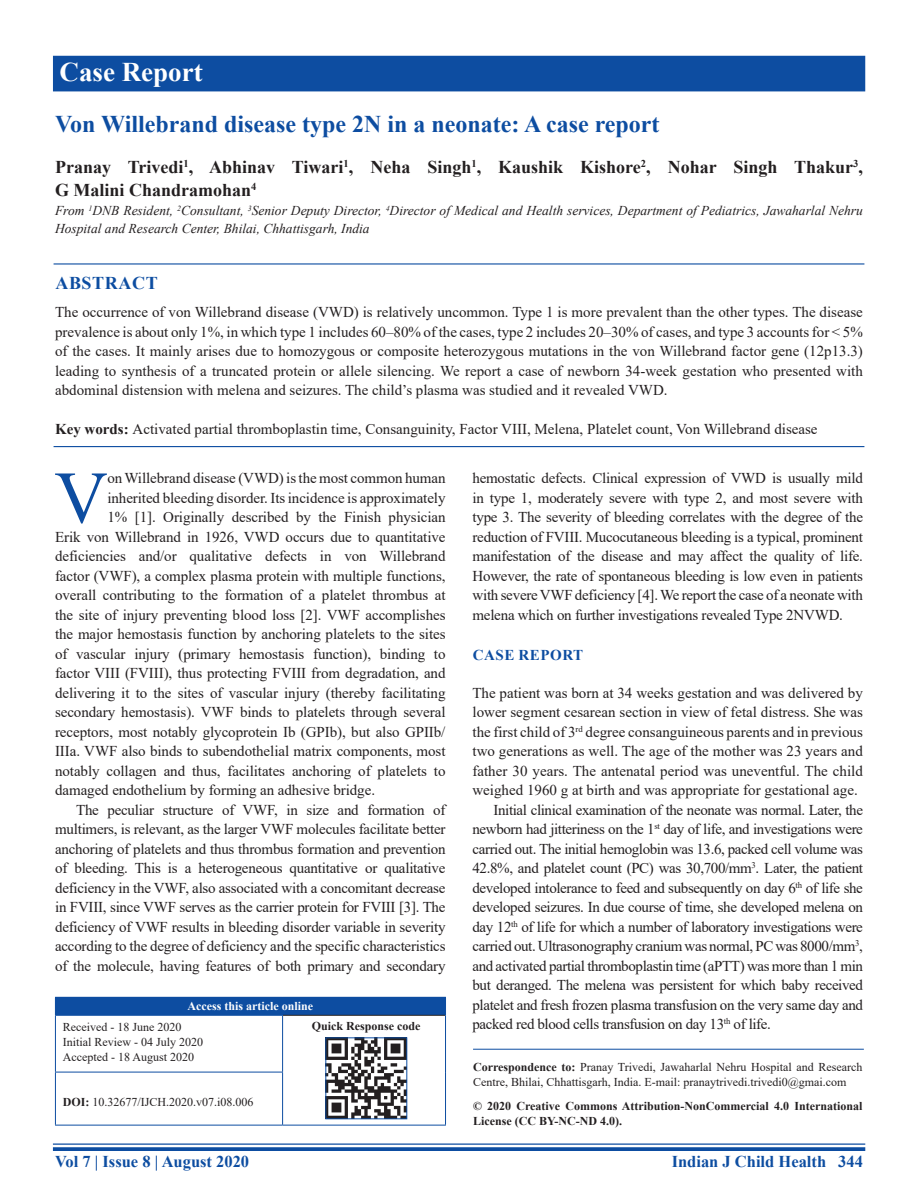
<style>
.page{position:relative;width:918px;height:1188px;background:#fff}
.page>*{position:absolute;margin:0;border:0;box-sizing:border-box;transform-origin:0 0}
.DROP_CAP_TX{font:73.95px "Times New Roman";color:#0d4da1}
.AH{font:700 27px "Times New Roman";color:#fff}
.AT{font:700 24px "Times New Roman";color:#0d4da1}
.AU{font:700 18px/22.5px "Times New Roman";color:#231f20}
.ABSH{font:700 18px "Times New Roman";letter-spacing:.035em;color:#0d4da1}
.RF{font:700 16.5px "Times New Roman";color:#0d4da1}
.TX{font:15px/19.5px "Times New Roman";letter-spacing:-.015em;color:#231f20;text-align:justify}
.DROP_CAP_TX-2{font:15px "Times New Roman";letter-spacing:-.005em;color:#231f20}
.ABS{font:15px/19.5px "Times New Roman";color:#231f20;text-align:justify}
.TXFL{font:15px/19.5px "Times New Roman";color:#231f20;text-align:justify}
.KWD{font:15px "Times New Roman";color:#231f20}
.t1{font:700 15px "Times New Roman";letter-spacing:.035em;color:#0d4da1}
.AFF{font:italic 13.5px/18px "Times New Roman";color:#231f20}
.ADD{font:12px/15px "Times New Roman";color:#231f20}
.CR{font:700 12px/15px "Times New Roman";color:#231f20}
.HIS{font:12px/15px "Times New Roman";color:#231f20}
.DOI{font:12px "Times New Roman";color:#231f20}
.AAO{font:700 12px "Times New Roman";color:#fff}
.QR{font:700 12px "Times New Roman";color:#231f20}
.s1{font-weight:700}
</style>
<div class="page">
<hr style="left:53px;top:1143px;width:812px;height:2px;background:#0d4da1">
<svg style="left:53px;top:1147px;width:812px;height:4px;background:#1b57a6"></svg>
<div style="left:53px;top:56px;width:812px;height:35px;background:#0d4da1"></div>
<hr style="left:54px;top:263px;width:810px;height:2px;background:#0d4da1">
<hr style="left:54px;top:446px;width:810px;height:1px;background:#0d4da1">
<hr style="left:473px;top:1049px;width:391px;height:1px;background:#0d4da1">
<div style="left:55px;top:997px;width:391px;height:18px;background:#0d4da1"></div>
<hr style="left:283px;top:1015px;width:162px;height:1px;background:#231f20">
<hr style="left:445px;top:1015px;width:1px;height:57px;background:#0d4da1">
<hr style="left:445px;top:1072px;width:1px;height:53px;background:#0d4da1">
<hr style="left:283px;top:1125px;width:163px;height:1px;background:#0d4da1">
<hr style="left:55px;top:1015px;width:228px;height:1px;background:#0d4da1">
<hr style="left:55px;top:1016px;width:1px;height:56px;background:#0d4da1">
<hr style="left:282px;top:1016px;width:1px;height:56px;background:#0d4da1">
<hr style="left:55px;top:1072px;width:228px;height:1px;background:#0d4da1">
<hr style="left:55px;top:1072px;width:1px;height:53px;background:#0d4da1">
<hr style="left:282px;top:1072px;width:1px;height:53px;background:#0d4da1">
<hr style="left:55px;top:1125px;width:228px;height:1px;background:#0d4da1">
<img style="left:328px;top:1040px;width:77px;height:77px">
<div style="left:326px;top:1038px;width:81px;height:81px;border:1px solid #0d4da1"></div>
<p class="AH" style="left:60px;top:52px;width:145px">Case Report</p>
<p class="AT" style="left:55px;top:106px;width:606px">Von Willebrand disease type 2N in a neonate: A case report</p>
<p class="AU" style="left:55px;top:155px;width:809px">Pranay Trivedi<sup>1</sup>, Abhinav Tiwari<sup>1</sup>, Neha Singh<sup>1</sup>, Kaushik Kishore<sup>2</sup>, Nohar Singh Thakur<sup>3</sup>,<br>G Malini Chandramohan<sup>4</sup></p>
<p class="AFF" style="left:55px;top:201px;width:809px">From <sup>1</sup>DNB Resident, <sup>2</sup>Consultant, <sup>3</sup>Senior Deputy Director, <sup>4</sup>Director of Medical and Health services, Department of Pediatrics, Jawaharlal Nehru<br>Hospital and Research Center, Bhilai, Chhattisgarh, India</p>
<p class="ABSH" style="left:55px;top:270px;width:104px">ABSTRACT</p>
<p class="ABS" style="left:55px;top:302px;width:809px">The occurrence of von Willebrand disease (VWD) is relatively uncommon. Type 1 is more prevalent than the other types. The disease prevalence is about only 1%, in which type 1 includes 60–80% of the cases, type 2 includes 20–30% of cases, and type 3 accounts for &lt; 5% of the cases. It mainly arises due to homozygous or composite heterozygous mutations in the von Willebrand factor gene (12p13.3) leading to synthesis of a truncated protein or allele silencing. We report a case of newborn 34‑week gestation who presented with abdominal distension with melena and seizures. The child’s plasma was studied and it revealed VWD.</p>
<p class="KWD" style="left:55px;top:418px;width:764px"><span class="s1">Key words:</span> Activated partial thromboplastin time, Consanguinity, Factor VIII, Melena, Platelet count, Von Willebrand disease</p>
<p class="DROP_CAP_TX" style="left:54px;top:446px;width:55px">V</p>
<p class="DROP_CAP_TX-2" style="left:107px;top:468px;width:340px">on Willebrand disease (VWD) is the most common human</p>
<p class="DROP_CAP_TX-2" style="left:107px;top:487px;width:340px">inherited bleeding disorder. Its incidence is approximately</p>
<p class="DROP_CAP_TX-2" style="left:107px;top:507px;width:340px">1% [1]. Originally described by the Finish physician</p>
<p class="DROP_CAP_TX-2" style="left:55px;top:526px;width:392px">Erik von Willebrand in 1926, VWD occurs due to quantitative</p>
<p class="DROP_CAP_TX-2" style="left:55px;top:546px;width:392px">deficiencies and/or qualitative defects in von Willebrand</p>
<p class="DROP_CAP_TX-2" style="left:55px;top:565px;width:392px">factor (VWF), a complex plasma protein with multiple functions,</p>
<p class="DROP_CAP_TX-2" style="left:55px;top:585px;width:392px">overall contributing to the formation of a platelet thrombus at</p>
<p class="DROP_CAP_TX-2" style="left:55px;top:604px;width:392px">the site of injury preventing blood loss [2]. VWF accomplishes</p>
<p class="DROP_CAP_TX-2" style="left:55px;top:624px;width:392px">the major hemostasis function by anchoring platelets to the sites</p>
<p class="DROP_CAP_TX-2" style="left:55px;top:643px;width:392px">of vascular injury (primary hemostasis function), binding to</p>
<p class="DROP_CAP_TX-2" style="left:55px;top:663px;width:392px">factor VIII (FVIII), thus protecting FVIII from degradation, and</p>
<p class="DROP_CAP_TX-2" style="left:55px;top:682px;width:392px">delivering it to the sites of vascular injury (thereby facilitating</p>
<p class="DROP_CAP_TX-2" style="left:55px;top:702px;width:392px">secondary hemostasis). VWF binds to platelets through several</p>
<p class="DROP_CAP_TX-2" style="left:55px;top:721px;width:392px">receptors, most notably glycoprotein Ib (GPIb), but also GPIIb/</p>
<p class="DROP_CAP_TX-2" style="left:55px;top:741px;width:392px">IIIa. VWF also binds to subendothelial matrix components, most</p>
<p class="DROP_CAP_TX-2" style="left:55px;top:760px;width:392px">notably collagen and thus, facilitates anchoring of platelets to</p>
<p class="DROP_CAP_TX-2" style="left:55px;top:780px;width:322px">damaged endothelium by forming an adhesive bridge.</p>
<p class="TX" style="left:55px;top:800px;width:392px;text-indent:21px">The peculiar structure of VWF, in size and formation of multimers, is relevant, as the larger VWF molecules facilitate better anchoring of platelets and thus thrombus formation and prevention of bleeding. This is a heterogeneous quantitative or qualitative deficiency in the VWF, also associated with a concomitant decrease in FVIII, since VWF serves as the carrier protein for FVIII [3]. The deficiency of VWF results in bleeding disorder variable in severity according to the degree of deficiency and the specific characteristics of the molecule, having features of both primary and secondary</p>
<p class="AAO" style="left:188px;top:998px;width:127px">Access this article online</p>
<p class="HIS" style="left:63px;top:1019px;width:142px">Received - 18 June 2020<br>Initial Review - 04 July 2020<br>Accepted - 18 August 2020</p>
<p class="QR" style="left:312px;top:1017px;width:110px">Quick Response code</p>
<p class="DOI" style="left:63px;top:1094px;width:192px"><span class="s1">DOI:</span> 10.32677/IJCH.2020.v07.i08.006</p>
<p class="TX" style="left:472px;top:468px;width:392px">hemostatic defects. Clinical expression of VWD is usually mild in type 1, moderately severe with type 2, and most severe with type 3. The severity of bleeding correlates with the degree of the reduction of FVIII. Mucocutaneous bleeding is a typical, prominent manifestation of the disease and may affect the quality of life.<br>However, the rate of spontaneous bleeding is low even in patients with severe VWF deficiency [4]. We report the case of a neonate with melena which on further investigations revealed Type 2NVWD.</p>
<h1 class="t1" style="left:473px;top:645px;width:112px">CASE REPORT</h1>
<p class="TXFL" style="left:472px;top:683px;width:392px">The patient was born at 34 weeks gestation and was delivered by lower segment cesarean section in view of fetal distress. She was the first child of 3<sup>rd</sup> degree consanguineous parents and in previous two generations as well. The age of the mother was 23 years and father 30 years. The antenatal period was uneventful. The child weighed 1960 g at birth and was appropriate for gestational age.</p>
<p class="TX" style="left:472px;top:800px;width:392px;text-indent:21px">Initial clinical examination of the neonate was normal. Later, the newborn had jitteriness on the 1<sup>st</sup> day of life, and investigations were carried out. The initial hemoglobin was 13.6, packed cell volume was 42.8%, and platelet count (PC) was 30,700/mm<sup>3</sup>. Later, the patient developed intolerance to feed and subsequently on day 6<sup>th</sup> of life she developed seizures. In due course of time, she developed melena on day 12<sup>th</sup> of life for which a number of laboratory investigations were carried out. Ultrasonography cranium was normal, PC was 8000/mm<sup>3</sup>, and activated partial thromboplastin time (aPTT) was more than 1 min but deranged. The melena was persistent for which baby received platelet and fresh frozen plasma transfusion on the very same day and packed red blood cells transfusion on day 13<sup>th</sup> of life.</p>
<p class="ADD" style="left:473px;top:1059px;width:391px"><span class="s1">Correspondence to:</span> Pranay Trivedi, Jawaharlal Nehru Hospital and Research<br>Centre, Bhilai, Chhattisgarh, India. E‑mail: pranaytrivedi.trivedi0@gmai.com</p>
<p class="CR" style="left:473px;top:1099px;width:391px">© 2020 Creative Commons Attribution-NonCommercial 4.0 International<br>License (CC BY-NC-ND 4.0).</p>
<p class="RF" style="left:55px;top:1150px;width:196px">Vol 7 | Issue 8 | August 2020</p>
<p class="RF" style="left:672px;top:1150px;width:193px">Indian J Child Health 344</p>
</div>
